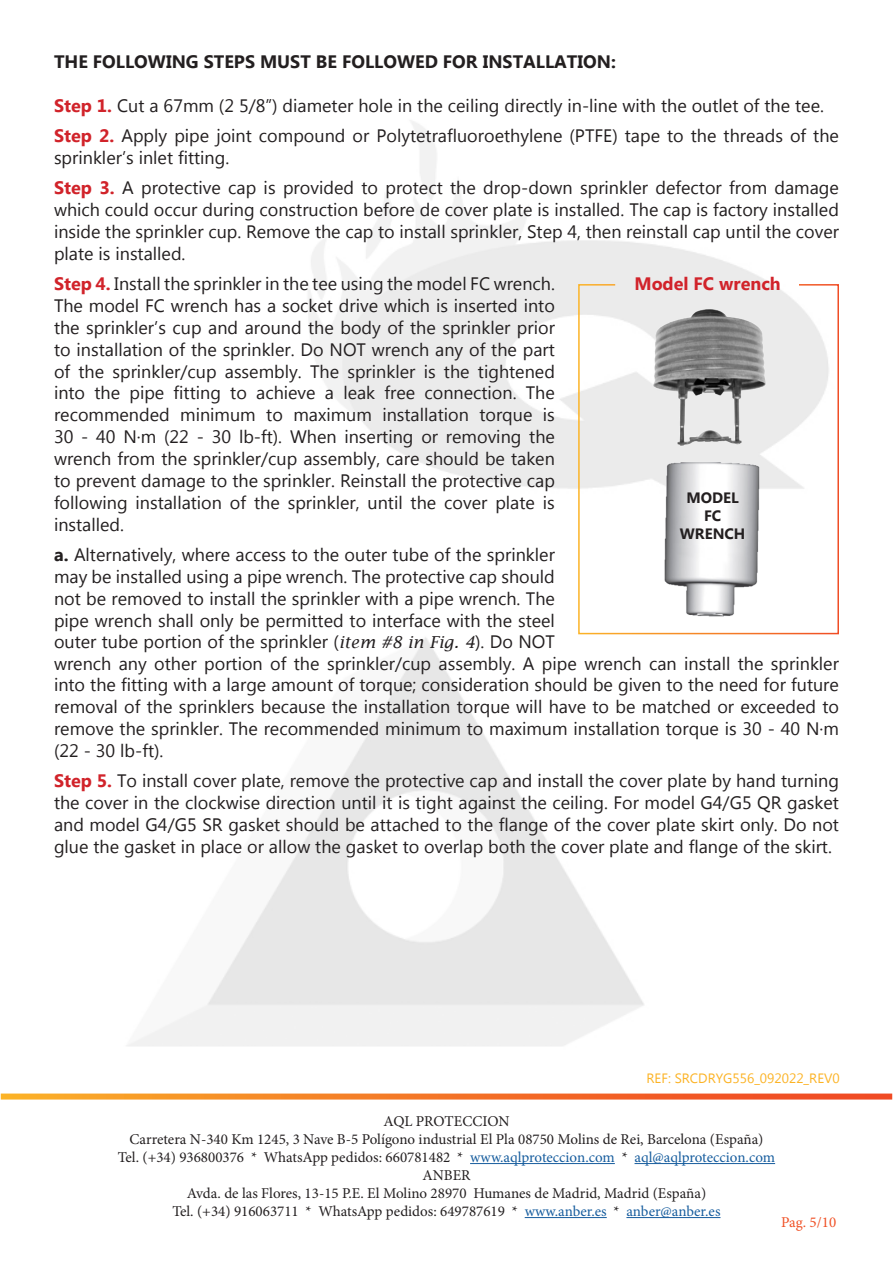
<style>
.page{position:relative;width:893px;height:1263px;background:#fff}
.page>*{position:absolute;margin:0;border:0;box-sizing:border-box;transform-origin:0 0}
.t1{font:18px/21.9px "Microsoft New Tai Lue";color:#231f20}
.t2{font:700 18px "Microsoft New Tai Lue";color:#231f20}
.t3{font:700 18px "Microsoft New Tai Lue";color:#d1232a}
.t4{font:15px/18px "Minion Pro";color:#231f20;text-align:center}
.t5{font:700 15px/18px "Microsoft New Tai Lue";color:#231f20;text-align:center}
.t6{font:15px "Minion Pro";color:#f05126}
.t7{font:13.5px "Microsoft New Tai Lue";color:#fcb325}
.s1{font-weight:700;color:#d1232a}
.s2{font-weight:700}
.s3{font-family:"Lucida Fax";font-style:italic;font-size:16.5px}
.s4{color:#175d9e}
</style>
<div class="page">
<svg style="left:1px;top:1093px;width:891px;height:6px;background:#f4823a"></svg>
<hr style="left:470px;top:1163px;width:145px;height:1px;background:#175d9e">
<hr style="left:634px;top:1163px;width:141px;height:1px;background:#175d9e">
<hr style="left:525px;top:1217px;width:82px;height:1px;background:#175d9e">
<hr style="left:626px;top:1217px;width:94px;height:1px;background:#175d9e">
<svg style="left:577px;top:283px;width:262px;height:352px"></svg>
<p class="t2" style="left:54px;top:51px;width:563px">THE FOLLOWING STEPS MUST BE FOLLOWED FOR INSTALLATION:</p>
<p class="t1" style="left:54px;top:92px;width:786px;line-height:30px"><span class="s1">Step 1.</span> Cut a 67mm (2 5/8”) diameter hole in the ceiling directly in-line with the outlet of the tee.<br><span class="s1">Step 2.</span> Apply pipe joint compound or Polytetrafluoroethylene (PTFE) tape to the threads of the</p>
<p class="t1" style="left:54px;top:144px;width:786px;line-height:30px">sprinkler’s inlet fitting.<br><span class="s1">Step 3.</span> A protective cap is provided to protect the drop-down sprinkler defector from damage</p>
<p class="t1" style="left:54px;top:200px;width:786px;text-align:justify">which could occur during construction before de cover plate is installed. The cap is factory installed inside the sprinkler cup. Remove the cap to install sprinkler, Step 4, then reinstall cap until the cover plate is installed.</p>
<p class="t1" style="left:54px;top:274px;width:502px"><span class="s1">Step 4.</span> Install the sprinkler in the tee using the model FC wrench.</p>
<p class="t3" style="left:634px;top:273px;width:148px">Model FC wrench</p>
<p class="t1" style="left:54px;top:296px;width:502px;text-align:justify">The model FC wrench has a socket drive which is inserted into the sprinkler’s cup and around the body of the sprinkler prior to installation of the sprinkler. Do NOT wrench any of the part of the sprinkler/cup assembly. The sprinkler is the tightened into the pipe fitting to achieve a leak free connection. The recommended minimum to maximum installation torque is 30 - 40 N·m (22 - 30 lb-ft). When inserting or removing the wrench from the sprinkler/cup assembly, care should be taken to prevent damage to the sprinkler. Reinstall the protective cap following installation of the sprinkler, until the cover plate is installed.</p>
<p class="t1" style="left:54px;top:545px;width:786px"><span class="s2">a.</span> Alternatively, where access to the outer tube of the sprinkler<br>may be installed using a pipe wrench. The protective cap should<br>not be removed to install the sprinkler with a pipe wrench. The<br>pipe wrench shall only be permitted to interface with the steel<br>outer tube portion of the sprinkler (<span class="s3">item #8 in Fig. 4</span>). Do NOT<br>wrench any other portion of the sprinkler/cup assembly. A pipe wrench can install the sprinkler into the fitting with a large amount of torque; consideration should be given to the need for future removal of the sprinklers because the installation torque will have to be matched or exceeded to remove the sprinkler. The recommended minimum to maximum installation torque is 30 - 40 N·m (22 - 30 lb-ft).</p>
<p class="t1" style="left:54px;top:771px;width:786px;text-align:justify"><span class="s1">Step 5.</span> To install cover plate, remove the protective cap and install the cover plate by hand turning the cover in the clockwise direction until it is tight against the ceiling. For model G4/G5 QR gasket and model G4/G5 SR gasket should be attached to the flange of the cover plate skirt only. Do not glue the gasket in place or allow the gasket to overlap both the cover plate and flange of the skirt.</p>
<p class="t5" style="left:680px;top:490px;width:67px">MODEL<br>FC<br>WRENCH</p>
<p class="t7" style="left:647px;top:1071px;width:195px">REF: SRCDRYG556_092022_REV0</p>
<p class="t4" style="left:118px;top:1112px;width:659px">AQL PROTECCION<br>Carretera N-340 Km 1245, 3 Nave B-5 Polígono industrial El Pla 08750 Molins de Rei, Barcelona (España)<br>Tel. (+34) 936800376 * WhatsApp pedidos: 660781482 * <span class="s4">www.aqlproteccion.com</span> * <span class="s4">aql@aqlproteccion.com </span>ANBER<br>Avda. de las Flores, 13-15 P.E. El Molino 28970 Humanes de Madrid, Madrid (España)<br>Tel. (+34) 916063711 * WhatsApp pedidos: 649787619 * <span class="s4">www.anber.es</span> * <span class="s4">anber@anber.es</span></p>
<p class="t6" style="left:781px;top:1212px;width:57px">Pag. 5/10</p>
</div>
